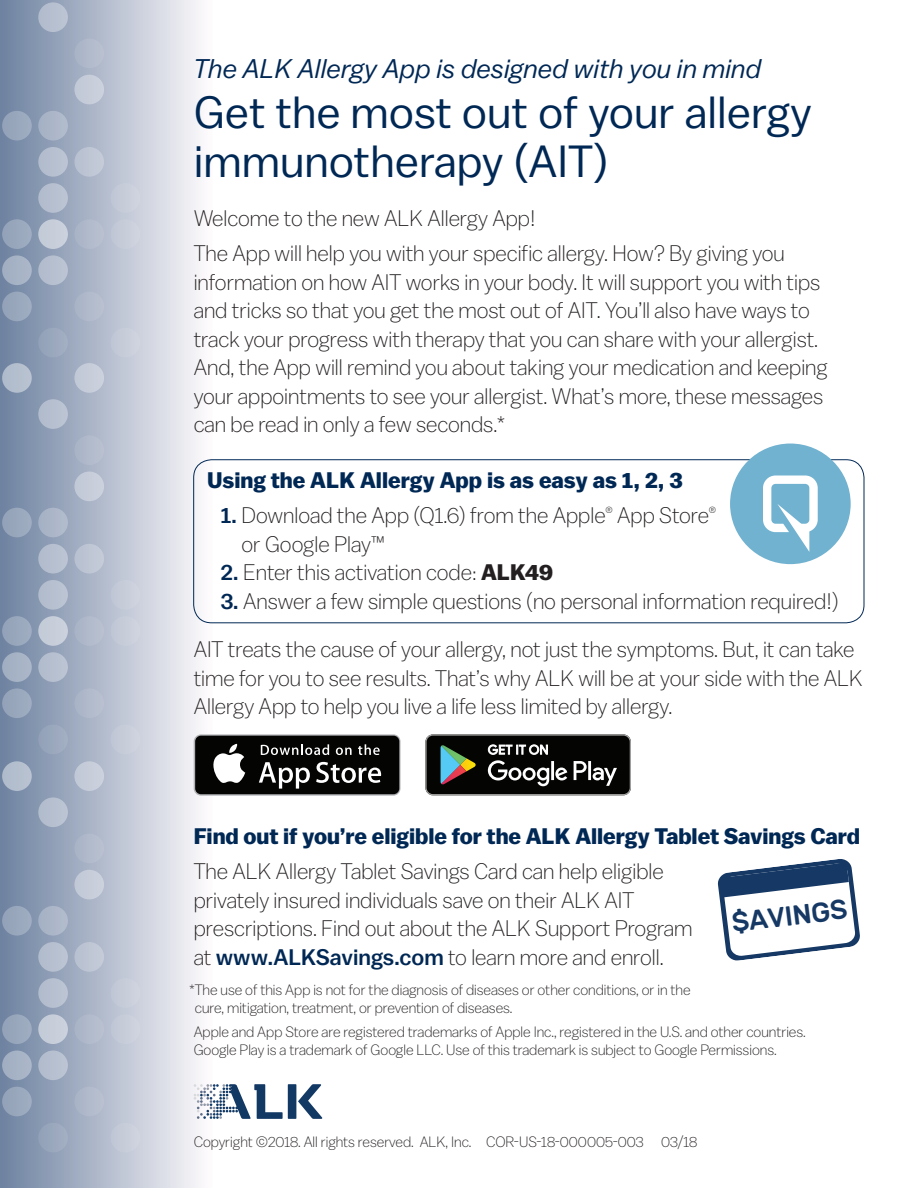
<style>
.page{position:relative;width:918px;height:1188px;background:#fff}
.page>*{position:absolute;margin:0;border:0;box-sizing:border-box;transform-origin:0 0}
.t1{font:45px/49.5px "Balto";color:#002855}
.t2{font:500 27.45px "Rubik";color:#153864}
.t3{font:italic 27px "Balto";color:#002855}
.t4{font:300 22.5px/28.5px "Balto";color:#231f20}
.t5{font:700 22.5px "Balto";letter-spacing:-.005em;color:#002855}
.t6{font:300 15px/18px "Balto";color:#231f20}
.s1{font-weight:500;color:#002855}
.s2{font-weight:700}
</style>
<div class="page">
<div style="left:0;top:0;width:213px;height:1188px;background:linear-gradient(to right,#6c81a0,#fefbfd)"></div>
<div style="left:111px;top:1123px;width:29px;height:29px;background:#c7cdda;border-radius:50%"></div>
<div style="left:111px;top:1014px;width:29px;height:30px;background:#c7cdda;border-radius:50%"></div>
<div style="left:111px;top:978px;width:29px;height:30px;background:#c7cdda;border-radius:50%"></div>
<div style="left:74px;top:1087px;width:30px;height:29px;background:#b1bacb;border-radius:50%"></div>
<div style="left:74px;top:1014px;width:30px;height:30px;background:#b0bacb;border-radius:50%"></div>
<div style="left:74px;top:942px;width:30px;height:30px;background:#bdc5d4;border-radius:50%"></div>
<div style="left:74px;top:870px;width:30px;height:29px;background:#c6cdd9;border-radius:50%"></div>
<div style="left:74px;top:834px;width:30px;height:29px;background:#b1bacb;border-radius:50%"></div>
<div style="left:74px;top:761px;width:30px;height:30px;background:#c6cdd9;border-radius:50%"></div>
<div style="left:38px;top:1123px;width:30px;height:29px;background:#9aa8bc;border-radius:50%"></div>
<div style="left:38px;top:1051px;width:30px;height:29px;background:#b6c0cf;border-radius:50%"></div>
<div style="left:38px;top:1014px;width:30px;height:30px;background:#c7ceda;border-radius:50%"></div>
<div style="left:38px;top:978px;width:30px;height:30px;background:#b6c0cf;border-radius:50%"></div>
<div style="left:38px;top:942px;width:30px;height:30px;background:#b6c0cf;border-radius:50%"></div>
<div style="left:38px;top:906px;width:30px;height:30px;background:#abb6c8;border-radius:50%"></div>
<div style="left:38px;top:797px;width:30px;height:30px;background:#b6c0cf;border-radius:50%"></div>
<div style="left:2px;top:1087px;width:30px;height:29px;background:#99a7bc;border-radius:50%"></div>
<div style="left:2px;top:1051px;width:30px;height:29px;background:#a6b3c5;border-radius:50%"></div>
<div style="left:2px;top:1014px;width:30px;height:30px;background:#99a7bc;border-radius:50%"></div>
<div style="left:2px;top:906px;width:30px;height:30px;background:#99a7bc;border-radius:50%"></div>
<div style="left:2px;top:761px;width:30px;height:30px;background:#b4bece;border-radius:50%"></div>
<div style="left:111px;top:725px;width:29px;height:29px;background:#c7cdda;border-radius:50%"></div>
<div style="left:111px;top:616px;width:29px;height:30px;background:#c7cdda;border-radius:50%"></div>
<div style="left:111px;top:580px;width:29px;height:30px;background:#c7cdda;border-radius:50%"></div>
<div style="left:74px;top:688px;width:30px;height:30px;background:#b0bacb;border-radius:50%"></div>
<div style="left:74px;top:616px;width:30px;height:30px;background:#b0bacb;border-radius:50%"></div>
<div style="left:74px;top:544px;width:30px;height:30px;background:#bdc5d4;border-radius:50%"></div>
<div style="left:74px;top:472px;width:30px;height:29px;background:#c6cdd9;border-radius:50%"></div>
<div style="left:74px;top:435px;width:30px;height:30px;background:#b0bacb;border-radius:50%"></div>
<div style="left:74px;top:363px;width:30px;height:30px;background:#c6cdd9;border-radius:50%"></div>
<div style="left:38px;top:725px;width:30px;height:29px;background:#9aa8bc;border-radius:50%"></div>
<div style="left:38px;top:652px;width:30px;height:30px;background:#b6c0cf;border-radius:50%"></div>
<div style="left:38px;top:616px;width:30px;height:30px;background:#c7ceda;border-radius:50%"></div>
<div style="left:38px;top:580px;width:30px;height:30px;background:#b6c0cf;border-radius:50%"></div>
<div style="left:38px;top:544px;width:30px;height:30px;background:#b6c0cf;border-radius:50%"></div>
<div style="left:38px;top:508px;width:30px;height:29px;background:#abb6c8;border-radius:50%"></div>
<div style="left:38px;top:399px;width:30px;height:30px;background:#b6c0cf;border-radius:50%"></div>
<div style="left:2px;top:688px;width:30px;height:30px;background:#99a7bc;border-radius:50%"></div>
<div style="left:2px;top:652px;width:30px;height:30px;background:#a6b3c5;border-radius:50%"></div>
<div style="left:2px;top:616px;width:30px;height:30px;background:#99a7bc;border-radius:50%"></div>
<div style="left:2px;top:508px;width:30px;height:29px;background:#99a7bc;border-radius:50%"></div>
<div style="left:2px;top:363px;width:30px;height:30px;background:#b4bece;border-radius:50%"></div>
<div style="left:111px;top:328px;width:29px;height:29px;background:#c7cdda;border-radius:50%"></div>
<div style="left:111px;top:219px;width:29px;height:30px;background:#c7cdda;border-radius:50%"></div>
<div style="left:111px;top:183px;width:29px;height:30px;background:#c7cdda;border-radius:50%"></div>
<div style="left:74px;top:292px;width:30px;height:29px;background:#b1bacb;border-radius:50%"></div>
<div style="left:74px;top:219px;width:30px;height:30px;background:#b0bacb;border-radius:50%"></div>
<div style="left:74px;top:147px;width:30px;height:30px;background:#bdc5d4;border-radius:50%"></div>
<div style="left:74px;top:75px;width:30px;height:29px;background:#c6cdd9;border-radius:50%"></div>
<div style="left:74px;top:39px;width:30px;height:29px;background:#b1bacb;border-radius:50%"></div>
<div style="left:38px;top:328px;width:30px;height:29px;background:#9aa8bc;border-radius:50%"></div>
<div style="left:38px;top:255px;width:30px;height:30px;background:#b6c0cf;border-radius:50%"></div>
<div style="left:38px;top:219px;width:30px;height:30px;background:#c7ceda;border-radius:50%"></div>
<div style="left:38px;top:183px;width:30px;height:30px;background:#b6c0cf;border-radius:50%"></div>
<div style="left:38px;top:147px;width:30px;height:30px;background:#b6c0cf;border-radius:50%"></div>
<div style="left:38px;top:111px;width:30px;height:30px;background:#abb6c8;border-radius:50%"></div>
<div style="left:38px;top:2px;width:30px;height:30px;background:#b6c0cf;border-radius:50%"></div>
<div style="left:2px;top:292px;width:30px;height:29px;background:#99a7bc;border-radius:50%"></div>
<div style="left:2px;top:255px;width:30px;height:30px;background:#a6b3c5;border-radius:50%"></div>
<div style="left:2px;top:219px;width:30px;height:30px;background:#99a7bc;border-radius:50%"></div>
<div style="left:2px;top:111px;width:30px;height:30px;background:#99a7bc;border-radius:50%"></div>
<svg style="left:717px;top:859px;width:143px;height:102px"></svg>
<svg style="left:194px;top:734px;width:207px;height:62px"></svg>
<div style="left:195px;top:736px;width:204px;height:58px;background:#040503;border-radius:6px"></div>
<svg style="left:213px;top:744px;width:32px;height:39px"></svg>
<svg style="left:259px;top:762px;width:51px;height:27px"></svg>
<svg style="left:316px;top:762px;width:65px;height:21px"></svg>
<svg style="left:261px;top:744px;width:68px;height:11px"></svg>
<svg style="left:336px;top:748px;width:16px;height:7px"></svg>
<svg style="left:358px;top:744px;width:22px;height:11px"></svg>
<svg style="left:425px;top:734px;width:206px;height:61px;background:#2e312e"></svg>
<div style="left:193px;top:459px;width:671px;height:164px;border:1px solid #002855;border-radius:18px"></div>
<svg style="left:728px;top:443px;width:124px;height:122px"></svg>
<div style="left:288px;top:1084px;width:8px;height:35px;background:#123864"></div>
<svg style="left:298px;top:1084px;width:24px;height:35px"></svg>
<svg style="left:194px;top:1084px;width:89px;height:35px"></svg>
<p class="t3" style="left:194px;top:52px;width:569px">The ALK Allergy App is designed with you in mind</p>
<p class="t1" style="left:194px;top:86px;width:620px">Get the most out of your allergy immunotherapy (AIT)</p>
<p class="t4" style="left:194px;top:204px;width:343px">Welcome to the new ALK Allergy App!</p>
<p class="t4" style="left:194px;top:239px;width:636px">The App will help you with your specific allergy. How? By giving you information on how AIT works in your body. It will support you with tips and tricks so that you get the most out of AIT. You’ll also have ways to track your progress with therapy that you can share with your allergist.<br>And, the App will remind you about taking your medication and keeping your appointments to see your allergist. What’s more, these messages can be read in only a few seconds.*</p>
<p class="t5" style="left:207px;top:466px;width:477px">Using the ALK Allergy App is as easy as 1, 2, 3</p>
<p class="t4" style="left:242px;top:501px;width:476px;text-indent:-21px"><span class="s1">1.</span> Download the App (Q1.6) from the Apple<sup>®</sup> App Store<sup>® </sup>or Google Play™</p>
<p class="t4" style="left:221px;top:558px;width:334px"><span class="s1">2.</span> Enter this activation code: <span class="s2">ALK49</span></p>
<p class="t4" style="left:221px;top:586px;width:620px"><span class="s1">3.</span> Answer a few simple questions (no personal information required!)</p>
<p class="t4" style="left:194px;top:635px;width:671px">AIT treats the cause of your allergy, not just the symptoms. But, it can take time for you to see results. That’s why ALK will be at your side with the ALK<br>Allergy App to help you live a life less limited by allergy.</p>
<p class="t5" style="left:194px;top:823px;width:668px">Find out if you’re eligible for the ALK Allergy Tablet Savings Card</p>
<p class="t4" style="left:194px;top:857px;width:500px">The ALK Allergy Tablet Savings Card can help eligible privately insured individuals save on their ALK AIT prescriptions. Find out about the ALK Support Program at <span class="s1">www.ALKSavings.com</span> to learn more and enroll.</p>
<p class="t2" style="left:730px;top:907px;width:117px;rotate:-7deg">$AVINGS</p>
<p class="t6" style="left:195px;top:981px;width:497px;text-indent:-5px">*The use of this App is not for the diagnosis of diseases or other conditions, or in the cure, mitigation, treatment, or prevention of diseases.</p>
<p class="t6" style="left:194px;top:1022px;width:614px">Apple and App Store are registered trademarks of Apple Inc., registered in the U.S. and other countries.</p>
<p class="t6" style="left:194px;top:1040px;width:585px">Google Play is a trademark of Google LLC. Use of this trademark is subject to Google Permissions.</p>
<p class="t6" style="left:194px;top:1133px;width:505px">Copyright ©2018. All rights reserved. ALK, Inc. COR-US-18-000005-003 03/18</p>
</div>
